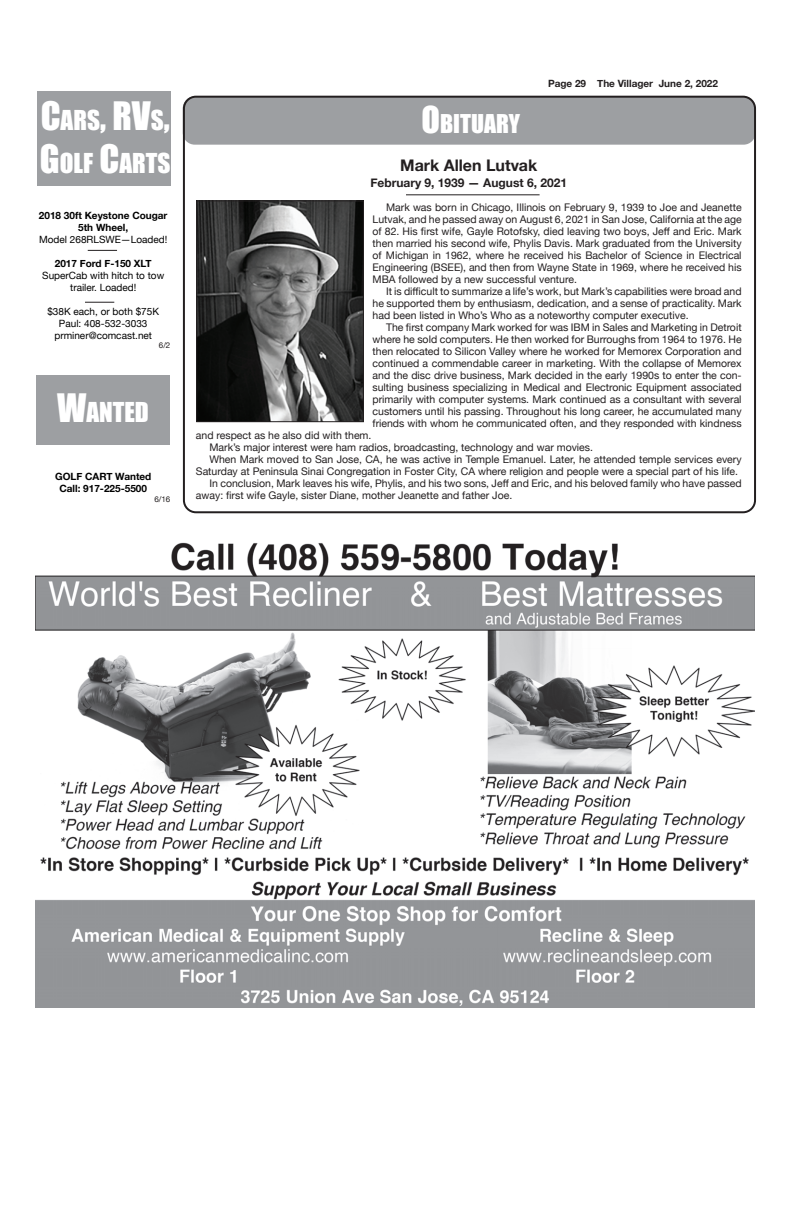
<style>
.page{position:relative;width:792px;height:1224px;background:#fff}
.page>*{position:absolute;margin:0;border:0;box-sizing:border-box;transform-origin:0 0}
.t1{font:36px "Impact";color:#fff}
.t2{font:25.2px "Impact";color:#fff}
.t3{font:23.8px "Impact";color:#fff}
.t4{font:700 16px "Helvetica Neue";color:#231f20}
.t5{font:700 12px "Helvetica Neue";color:#231f20}
.t6{font:10.5px/12px "Helvetica Neue";color:#231f20;text-align:justify}
.t7{font:10px/12px "Helvetica Neue";color:#000;text-align:center}
.t8{font:700 10px/12px "Helvetica Neue";color:#000;text-align:center}
.t9{font:700 10px "Helvetica Neue";color:#231f20}
.t10{font:8px "Helvetica Neue";color:#231f20}
.s1{font-size:25.2px}
.s2{font-size:36px}
.s3{font-size:34px}
</style>
<div class="page">
<div style="left:37px;top:91px;width:134px;height:95px;background:#9d9fa2"></div>
<div style="left:36px;top:375px;width:134px;height:69px;background:#9d9fa2"></div>
<svg style="left:88px;top:250px;width:29px;height:1px"></svg>
<svg style="left:85px;top:302px;width:29px;height:1px"></svg>
<hr style="left:406px;top:195px;width:134px;height:1px;background:#231f20">
<img style="left:198px;top:202px;width:164px;height:218px">
<div style="left:196px;top:200px;width:168px;height:222px;border:1px solid #231f20"></div>
<div style="left:183px;top:96px;width:573px;height:49px;background:#9d9fa2;border-radius:12px"></div>
<div style="left:183px;top:96px;width:573px;height:417px;border:2px solid #231f20;border-radius:12px"></div>
<img style="left:36px;top:542px;width:719px;height:465px">
<h1 class="t1" style="left:41px;top:88px;width:131px">C<span class="s1">ARS</span>, RV<span class="s1">S</span>,</h1>
<h2 class="t2" style="left:40px;top:143px;width:132px"><span class="s2">G</span>OLF <span class="s2">C</span>ARTS</h2>
<p class="t8" style="left:39px;top:210px;width:130px">2018 30ft Keystone Cougar<br>5th Wheel,</p>
<p class="t7" style="left:39px;top:234px;width:130px">Model 268RLSWE—Loaded!</p>
<p class="t8" style="left:55px;top:258px;width:98px">2017 Ford F-150 XLT</p>
<p class="t7" style="left:42px;top:270px;width:124px">SuperCab with hitch to tow trailer. Loaded!</p>
<p class="t7" style="left:47px;top:306px;width:113px">$38K each, or both $75K<br>Paul: 408-532-3033 prminer@comcast.net</p>
<p class="t10" style="left:159px;top:340px;width:13px">6/2</p>
<h2 class="t2" style="left:57px;top:392px;width:93px"><span class="s2">W</span>ANTED</h2>
<p class="t8" style="left:55px;top:471px;width:98px">GOLF CART Wanted<br>Call: 917-225-5500</p>
<p class="t10" style="left:154px;top:493px;width:18px">6/16</p>
<h3 class="t3" style="left:422px;top:105px;width:100px"><span class="s3">O</span>BITUARY</h3>
<p class="t9" style="left:548px;top:75px;width:172px">Page 29 The Villager June 2, 2022</p>
<h3 class="t4" style="left:400px;top:152px;width:139px">Mark Allen Lutvak</h3>
<p class="t5" style="left:370px;top:173px;width:198px">February 9, 1939 — August 6, 2021</p>
<p class="t6" style="left:373px;top:202px;width:371px;text-indent:14px">Mark was born in Chicago, Illinois on February 9, 1939 to Joe and Jeanette Lutvak, and he passed away on August 6, 2021 in San Jose, California at the age of 82. His first wife, Gayle Rotofsky, died leaving two boys, Jeff and Eric. Mark then married his second wife, Phylis Davis. Mark graduated from the University of Michigan in 1962, where he received his Bachelor of Science in Electrical Engineering (BSEE), and then from Wayne State in 1969, where he received his MBA followed by a new successful venture.</p>
<p class="t6" style="left:373px;top:286px;width:371px;text-indent:14px">It is difficult to summarize a life’s work, but Mark’s capabilities were broad and he supported them by enthusiasm, dedication, and a sense of practicality. Mark had been listed in Who’s Who as a noteworthy computer executive.</p>
<p class="t6" style="left:373px;top:322px;width:371px;text-indent:14px">The first company Mark worked for was IBM in Sales and Marketing in Detroit where he sold computers. He then worked for Burroughs from 1964 to 1976. He then relocated to Silicon Valley where he worked for Memorex Corporation and continued a commendable career in marketing. With the collapse of Memorex and the disc drive business, Mark decided in the early 1990s to enter the con&shy;sulting business specializing in Medical and Electronic Equipment associated primarily with computer systems. Mark continued as a consultant with several customers until his passing. Throughout his long career, he accumulated many friends with whom he communicated often, and they responded with kindness</p>
<p class="t6" style="left:196px;top:430px;width:177px">and respect as he also did with them.</p>
<p class="t6" style="left:209px;top:442px;width:385px">Mark’s major interest were ham radios, broadcasting, technology and war movies.</p>
<p class="t6" style="left:209px;top:454px;width:534px">When Mark moved to San Jose, CA, he was active in Temple Emanuel. Later, he attended temple services every</p>
<p class="t6" style="left:196px;top:466px;width:544px">Saturday at Peninsula Sinai Congregation in Foster City, CA where religion and people were a special part of his life.</p>
<p class="t6" style="left:209px;top:478px;width:534px">In conclusion, Mark leaves his wife, Phylis, and his two sons, Jeff and Eric, and his beloved family who have passed</p>
<p class="t6" style="left:196px;top:490px;width:318px">away: first wife Gayle, sister Diane, mother Jeanette and father Joe.</p>
</div>
